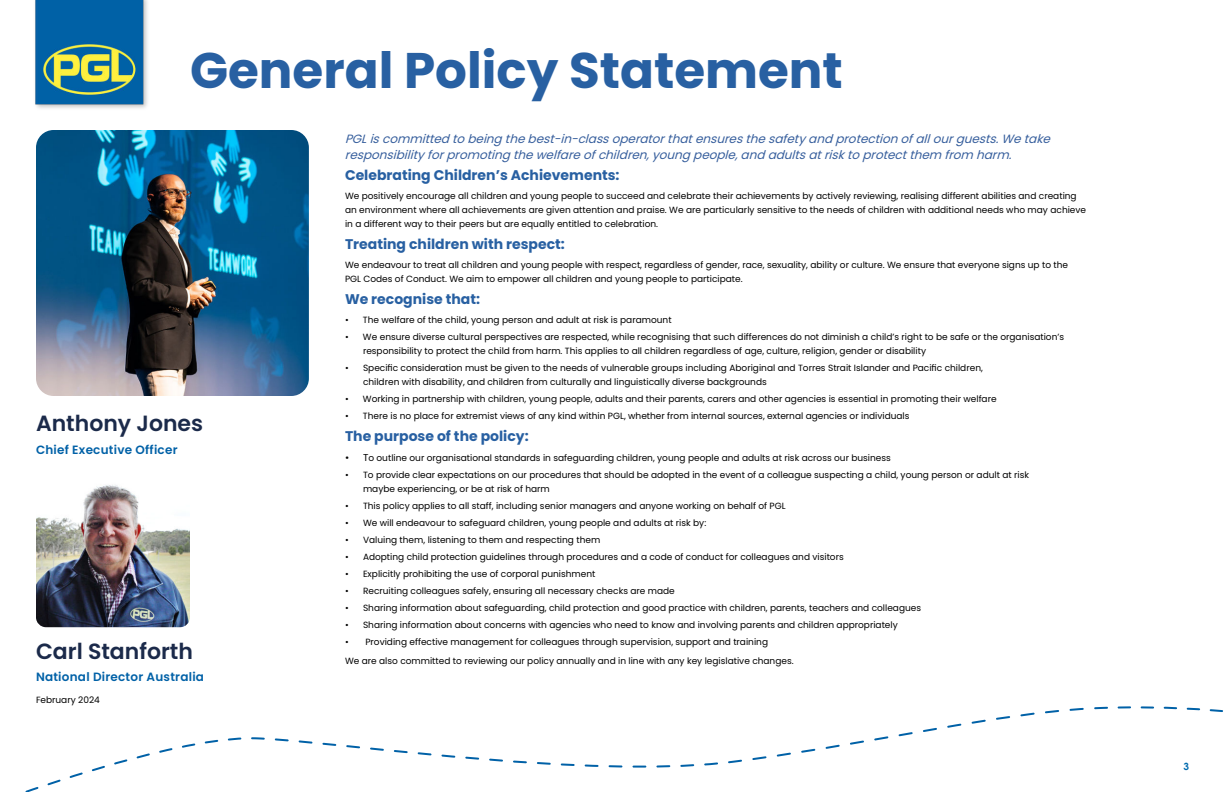
<style>
.page{position:relative;width:1224px;height:792px;background:#fff}
.page>*{position:absolute;margin:0;border:0;box-sizing:border-box;transform-origin:0 0}
.t1{font:700 50px "Poppins";color:#2860a2}
.t2{font:600 22px "Poppins";color:#1b2a4a}
.t3{font:700 14px "Poppins";color:#2860a2}
.t4{font:italic 12px/16px "Poppins";color:#375f9d}
.t5{font:600 12px "Poppins";letter-spacing:.02em;color:#0061a7}
.t6{font:700 10px "Century Gothic Pro";color:#006bae}
.t7{font:9px/14px "Poppins";color:#000}
.s1{font-size:10px}
</style>
<div class="page">
<img style="left:35px;top:0;width:113px;height:109px">
<svg style="left:25px;top:706px;width:1198px;height:86px"></svg>
<img style="left:36px;top:130px;width:273px;height:266px">
<img style="left:36px;top:485px;width:154px;height:142px">
<h1 class="t1" style="left:190px;top:48px;width:654px">General Policy Statement</h1>
<h2 class="t2" style="left:36px;top:414px;width:169px">Anthony Jones</h2>
<h3 class="t5" style="left:36px;top:444px;width:143px">Chief Executive Officer</h3>
<h2 class="t2" style="left:36px;top:641px;width:159px">Carl Stanforth</h2>
<p class="t7" style="left:36px;top:693px;width:65px">February 2024</p>
<h3 class="t5" style="left:36px;top:672px;width:170px">National Director Australia</h3>
<h3 class="t4" style="left:345px;top:131px;width:710px">PGLiscommitted to being the best-in-classoperatorthatensuresthe safetyand protection ofallourguests.We take responsibilityforpromoting the welfare ofchildren,young people,and adultsatriskto protectthem from harm.</h3>
<h3 class="t3" style="left:345px;top:169px;width:276px">Celebrating Children’s Achievements:</h3>
<p class="t7" style="left:345px;top:189px;width:743px">We positively encourage all children and young people to succeed and celebrate their achievements by actively reviewing, realising different abilities and creating an environment where all achievements are given attention and praise. We are particularly sensitive to the needs of children with additional needs who may achieve in a different way to their peers but are equally entitled to celebration.</p>
<h3 class="t3" style="left:345px;top:238px;width:221px">Treating children with respect:</h3>
<p class="t7" style="left:345px;top:258px;width:725px">We endeavour to treat all children and young people with respect, regardless of gender, race, sexuality, ability or culture. We ensure that everyone signs up to the<br>PGL Codes of Conduct. We aim to empower all children and young people to participate.</p>
<h3 class="t3" style="left:345px;top:293px;width:137px">We recognise that:</h3>
<p class="t7" style="left:345px;top:313px;width:328px">• The welfare of the child, young person and adult at risk is paramount</p>
<p class="t7" style="left:363px;top:330px;width:703px;text-indent:-18px">• We ensure diverse cultural perspectives are respected, while recognising that such differences do not diminish a child’s right to be safe or the organisation’s responsibility to protect the child from harm. This applies to all children regardless of age, culture, religion, gender or disability</p>
<p class="t7" style="left:363px;top:361px;width:621px;text-indent:-18px">• Specific consideration must be given to the needs of vulnerable groups including Aboriginal and Torres Strait Islander and Pacific children, children with disability, and children from culturally and linguistically diverse backgrounds</p>
<p class="t7" style="left:345px;top:392px;width:653px">• Working in partnership with children, young people, adults and their parents, carers and other agencies is essential in promoting their welfare</p>
<p class="t7" style="left:345px;top:409px;width:566px">• There is no place for extremist views of any kind within PGL, whether from internal sources, external agencies or individuals</p>
<h3 class="t3" style="left:345px;top:430px;width:185px">The purpose of the policy:</h3>
<p class="t7" style="left:345px;top:451px;width:547px"><span class="s1">• T</span>o outline our organisational standards in safeguarding children, young people and adults at risk across our business</p>
<p class="t7" style="left:363px;top:468px;width:668px;text-indent:-18px">• To provide clear expectations on our procedures that should be adopted in the event of a colleague suspecting a child, young person or adult at risk maybe experiencing, or be at risk of harm</p>
<p class="t7" style="left:345px;top:499px;width:442px">• This policy applies to all staff, including senior managers and anyone working on behalf of PGL</p>
<p class="t7" style="left:345px;top:516px;width:363px">• We will endeavour to safeguard children, young people and adults at risk by:</p>
<p class="t7" style="left:345px;top:533px;width:257px">• Valuing them, listening to them and respecting them</p>
<p class="t7" style="left:345px;top:550px;width:500px">• Adopting child protection guidelines through procedures and a code of conduct for colleagues and visitors</p>
<p class="t7" style="left:345px;top:567px;width:252px">• Explicitly prohibiting the use of corporal punishment</p>
<p class="t7" style="left:345px;top:584px;width:331px">• Recruiting colleagues safely, ensuring all necessary checks are made</p>
<p class="t7" style="left:345px;top:601px;width:578px">• Sharing information about safeguarding, child protection and good practice with children, parents, teachers and colleagues</p>
<p class="t7" style="left:345px;top:618px;width:554px">• Sharing information about concerns with agencies who need to know and involving parents and children appropriately</p>
<p class="t7" style="left:345px;top:632px;width:450px;line-height:19px">• Providing effective management for colleagues through supervision, support and training<br>We are also committed to reviewing our policy annually and in line with any key legislative changes.</p>
<p class="t6" style="left:1183px;top:761px;width:7px">3</p>
</div>
